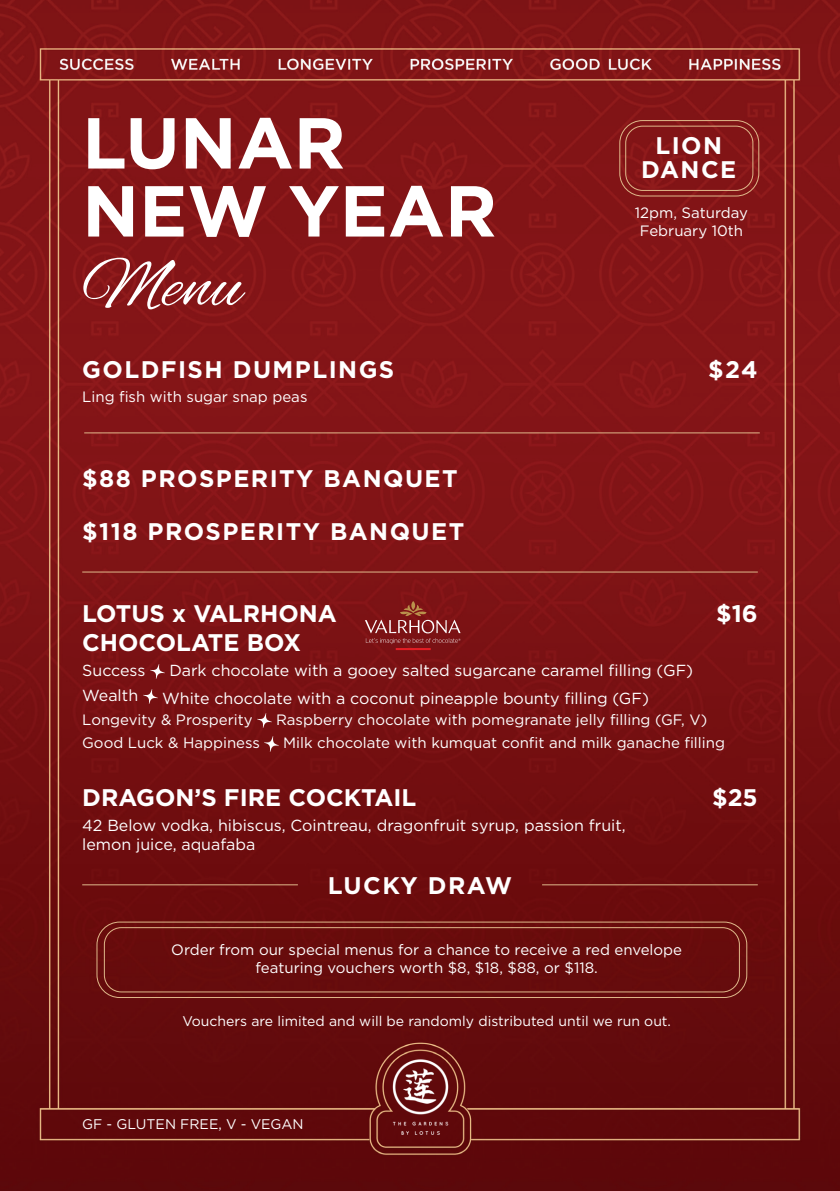
<style>
.page{position:relative;width:840px;height:1191px;background:#fff}
.page>*{position:absolute;margin:0;border:0;box-sizing:border-box;transform-origin:0 0}
.t1{font:700 72px/68px "Gotham HTF";color:#fff}
.t2{font:72px "Alex Brush";color:#fff}
.t3{font:700 24px/52.4px "Gotham HTF";letter-spacing:.06em;color:#fff}
.t4{font:700 24px "Gotham HTF";color:#fff}
.t5{font:16px/19.2px "Gotham HTF";color:#fff}
.t6{font:15px/18px "Gotham HTF";color:#fff;text-align:center}
.t7{font:14px "Gotham HTF";color:#fff}
</style>
<div class="page">
<img style="left:0;top:0;width:839px;height:1191px">
<img style="left:371px;top:1048px;width:98px;height:97px">
<div style="left:104px;top:927px;width:635px;height:65px;border:1px solid #dfb88a;border-radius:17px"></div>
<div style="left:96px;top:921px;width:650px;height:77px;border:1px solid #dfb88a;border-radius:23px"></div>
<div style="left:625px;top:126px;width:128px;height:65px;border:1px solid #dfb88a;border-radius:17px"></div>
<div style="left:619px;top:120px;width:139px;height:76px;border:1px solid #dfb88a;border-radius:23px"></div>
<img style="left:150px;top:664px;width:14px;height:15px">
<img style="left:143px;top:689px;width:14px;height:15px">
<img style="left:257px;top:713px;width:14px;height:14px">
<img style="left:264px;top:737px;width:14px;height:14px">
<hr style="left:82px;top:884px;width:216px;height:1px;background:#dfb88a">
<hr style="left:84px;top:432px;width:675px;height:1px;background:#dfb88a">
<hr style="left:82px;top:571px;width:675px;height:1px;background:#dfb88a">
<hr style="left:541px;top:884px;width:216px;height:1px;background:#dfb88a">
<hr style="left:395px;top:648px;width:35px;height:2px;background:#e21e25">
<svg style="left:364px;top:601px;width:96px;height:43px;background:#8b2d2d"></svg>
<h1 class="t1" style="left:82px;top:107px;width:416px">LUNAR<br>NEW YEAR</h1>
<h1 class="t2" style="left:82px;top:245px;width:161px">Menu</h1>
<h2 class="t3" style="left:640px;top:133px;width:97px;line-height:24px;text-align:center">LION<br>DANCE</h2>
<p class="t6" style="left:634px;top:203px;width:115px">12pm, Saturday<br>February 10th</p>
<h2 class="t3" style="left:82px;top:343px;width:313px">GOLDFISH DUMPLINGS</h2>
<h2 class="t3" style="left:707px;top:343px;width:51px">$24</h2>
<p class="t6" style="left:82px;top:387px;width:227px">Ling fish with sugar snap peas</p>
<h2 class="t3" style="left:82px;top:452px;width:383px">$88 PROSPERITY BANQUET $118 PROSPERITY BANQUET</h2>
<h2 class="t4" style="left:82px;top:600px;width:256px">LOTUS x VALRHONA</h2>
<h2 class="t3" style="left:715px;top:587px;width:43px">$16</h2>
<h2 class="t4" style="left:82px;top:628px;width:220px">CHOCOLATE BOX</h2>
<p class="t5" style="left:82px;top:660px;width:65px">Success</p>
<p class="t5" style="left:169px;top:660px;width:525px">Dark chocolate with a gooey salted sugarcane caramel filling (GF)</p>
<p class="t5" style="left:82px;top:685px;width:57px">Wealth</p>
<p class="t5" style="left:162px;top:688px;width:488px">White chocolate with a coconut pineapple bounty filling (GF)</p>
<p class="t6" style="left:82px;top:710px;width:172px">Longevity &amp; Prosperity</p>
<p class="t6" style="left:276px;top:710px;width:432px">Raspberry chocolate with pomegranate jelly filling (GF, V)</p>
<p class="t6" style="left:82px;top:733px;width:179px">Good Luck &amp; Happiness</p>
<p class="t6" style="left:283px;top:733px;width:443px">Milk chocolate with kumquat confit and milk ganache filling</p>
<h2 class="t4" style="left:82px;top:783px;width:335px">DRAGON’S FIRE COCKTAIL</h2>
<h2 class="t3" style="left:711px;top:770px;width:47px">$25</h2>
<p class="t5" style="left:82px;top:815px;width:544px">42 Below vodka, hibiscus, Cointreau, dragonfruit syrup, passion fruit, lemon juice, aquafaba</p>
<h2 class="t3" style="left:327px;top:859px;width:186px">LUCKY DRAW</h2>
<p class="t6" style="left:171px;top:940px;width:512px">Order from our special menus for a chance to receive a red envelope featuring vouchers worth $8, $18, $88, or $118.</p>
<p class="t7" style="left:182px;top:1013px;width:490px">Vouchers are limited and will be randomly distributed until we run out.</p>
<p class="t7" style="left:82px;top:1116px;width:223px">GF - GLUTEN FREE, V - VEGAN</p>
</div>
